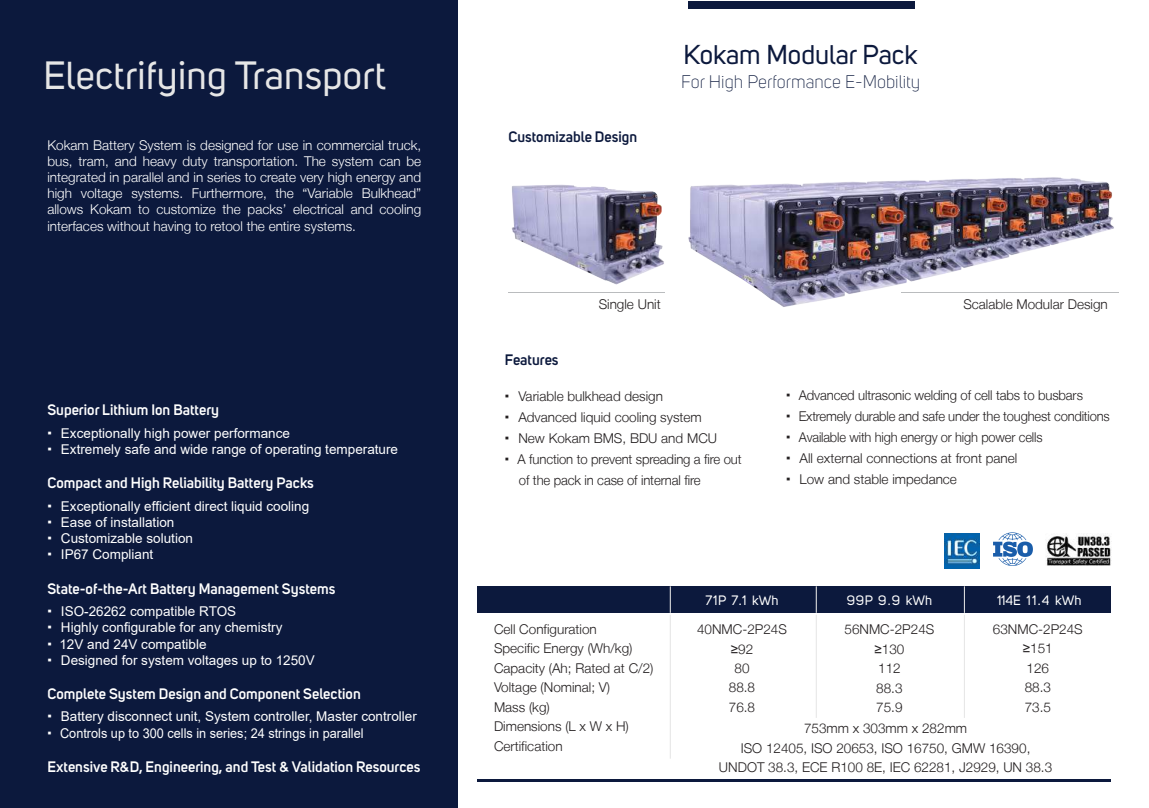
<style>
.page{position:relative;width:1149px;height:808px;background:#fff}
.page>*{position:absolute;margin:0;border:0;box-sizing:border-box;transform-origin:0 0}
.t1{font:39px "Uni Sans";letter-spacing:.01em;color:#e6e6e6}
.t2{font:27px "Uni Sans";color:#0c193d}
.t3{font:300 18px "Uni Sans";color:#0c193d}
.t4{font:600 15px "Uni Sans";color:#fff}
.t5{font:600 15px "Uni Sans";color:#0c193d}
.t6{font:300 13.5px/19.5px "Helvetica Neue LT";color:#231f20;text-align:center}
.t7{font:13.5px/16.2px "Arial";color:#fff}
.t8{font:300 13.5px/16.2px "Helvetica Neue LT";color:#fff;text-align:justify}
.t9{font:13.5px "Uni Sans";color:#fff}
.s1{font-weight:900}
.s2{font-family:"Arial";font-weight:900}
.s3{font-family:"Arial";font-weight:400}
</style>
<div class="page">
<div style="left:477px;top:586px;width:633px;height:27px;background:#0c193d"></div>
<img style="left:768px;top:177px;width:351px;height:130px">
<div style="left:0;top:0;width:457px;height:808px;background:#0c193d"></div>
<img style="left:512px;top:184px;width:256px;height:113px">
<hr style="left:508px;top:292px;width:156px;height:1px;background:#babcbe">
<hr style="left:900px;top:292px;width:217px;height:1px;background:#babcbe">
<div style="left:687px;top:1px;width:227px;height:8px;background:#0c193d"></div>
<hr style="left:669px;top:615px;width:1px;height:144px;background:#e6e6e6">
<svg style="left:669px;top:586px;width:1px;height:27px"></svg>
<svg style="left:815px;top:586px;width:1px;height:27px"></svg>
<hr style="left:815px;top:615px;width:1px;height:103px;background:#e6e6e6">
<svg style="left:963px;top:586px;width:1px;height:27px"></svg>
<hr style="left:963px;top:615px;width:1px;height:103px;background:#e6e6e6">
<img style="left:1046px;top:534px;width:66px;height:32px">
<img style="left:993px;top:533px;width:40px;height:33px">
<img style="left:944px;top:533px;width:35px;height:35px">
<hr style="left:477px;top:779px;width:633px;height:3px;background:#0c193d">
<h1 class="t1" style="left:43px;top:52px;width:344px">Electrifying Transport</h1>
<p class="t8" style="left:47px;top:136px;width:375px">Kokam Battery System is designed for use in commercial truck, bus, tram, and heavy duty transportation. The system can be integrated in parallel and in series to create very high energy and high voltage systems. Furthermore, the “Variable Bulkhead” allows Kokam to customize the packs’ electrical and cooling interfaces without having to retool the entire systems.</p>
<p class="t4" style="left:47px;top:401px;width:173px">Superior Lithium Ion Battery</p>
<p class="t7" style="left:47px;top:425px;width:352px"><span class="s1">·</span> Exceptionally high power performance<br><span class="s1">·</span> Extremely safe and wide range of operating temperature</p>
<p class="t4" style="left:47px;top:474px;width:268px">Compact and High Reliability Battery Packs</p>
<p class="t7" style="left:47px;top:498px;width:263px"><span class="s1">·</span> Exceptionally efficient direct liquid cooling <span class="s1">·</span> Ease of installation<br><span class="s1">·</span> Customizable solution<br><span class="s1">·</span> IP67 Compliant</p>
<p class="t4" style="left:47px;top:579px;width:289px">State-of-the-Art Battery Management Systems</p>
<p class="t7" style="left:47px;top:603px;width:269px"><span class="s1">·</span> ISO-26262 compatible RTOS<br><span class="s1">·</span> Highly configurable for any chemistry<br><span class="s1">·</span> 12V and 24V compatible<br><span class="s1">·</span> Designed for system voltages up to 1250V</p>
<p class="t4" style="left:47px;top:685px;width:315px">Complete System Design and Component Selection</p>
<p class="t7" style="left:47px;top:708px;width:371px"><span class="s1">·</span> Battery disconnect unit, System controller, Master controller <span class="s1">·</span> Controls up to 300 cells in series; 24 strings in parallel</p>
<p class="t4" style="left:47px;top:758px;width:374px">Extensive R&amp;D, Engineering, and Test &amp; Validation Resources</p>
<p class="t5" style="left:508px;top:128px;width:130px">Customizable Design</p>
<h2 class="t2" style="left:683px;top:39px;width:236px">Kokam Modular Pack</h2>
<h3 class="t3" style="left:681px;top:71px;width:240px">For High Performance E-Mobility</h3>
<p class="t6" style="left:598px;top:294px;width:64px">Single Unit</p>
<p class="t6" style="left:963px;top:294px;width:146px">Scalable Modular Design</p>
<p class="t5" style="left:504px;top:350px;width:55px">Features</p>
<p class="t6" style="left:504px;top:386px;width:160px"><span class="s2">·</span> Variable bulkhead design</p>
<p class="t6" style="left:504px;top:407px;width:198px"><span class="s2">·</span> Advanced liquid cooling system</p>
<p class="t6" style="left:504px;top:428px;width:214px"><span class="s2">·</span> New Kokam BMS, BDU and MCU</p>
<p class="t6" style="left:504px;top:449px;width:238px"><span class="s2">·</span> A function to prevent spreading a fire out</p>
<p class="t6" style="left:519px;top:470px;width:183px">of the pack in case of internal fire</p>
<p class="t6" style="left:785px;top:385px;width:325px;line-height:21px;text-align:left"><span class="s2">·</span> Advanced ultrasonic welding of cell tabs to busbars<br><span class="s2">·</span> Extremely durable and safe under the toughest conditions <span class="s2">·</span> Available with high energy or high power cells<br><span class="s2">·</span> All external connections at front panel<br><span class="s2">·</span> Low and stable impedance</p>
<p class="t9" style="left:705px;top:592px;width:75px">71P 7.1 kWh</p>
<p class="t9" style="left:846px;top:592px;width:87px">99P 9.9 kWh</p>
<p class="t9" style="left:996px;top:592px;width:86px">114E 11.4 kWh</p>
<p class="t6" style="left:494px;top:619px;width:161px;text-align:left">Cell Configuration<br>Specific Energy (Wh/kg)<br>Capacity (Ah; Rated at C/2)<br>Voltage (Nominal; V)<br>Mass (kg)<br>Dimensions (L x W x H)<br>Certification</p>
<p class="t6" style="left:992px;top:619px;width:91px">63NMC-2P24S <span class="s3">≥</span>151<br>126<br>88.3<br>73.5</p>
<p class="t6" style="left:696px;top:619px;width:91px">40NMC-2P24S <span class="s3">≥</span>92<br>80<br>88.8<br>76.8</p>
<p class="t6" style="left:844px;top:619px;width:91px">56NMC-2P24S <span class="s3">≥</span>130<br>112<br>88.3<br>75.9</p>
<p class="t6" style="left:718px;top:718px;width:334px">753mm x 303mm x 282mm<br>ISO 12405, ISO 20653, ISO 16750, GMW 16390,<br>UNDOT 38.3, ECE R100 8E, IEC 62281, J2929, UN 38.3</p>
</div>
